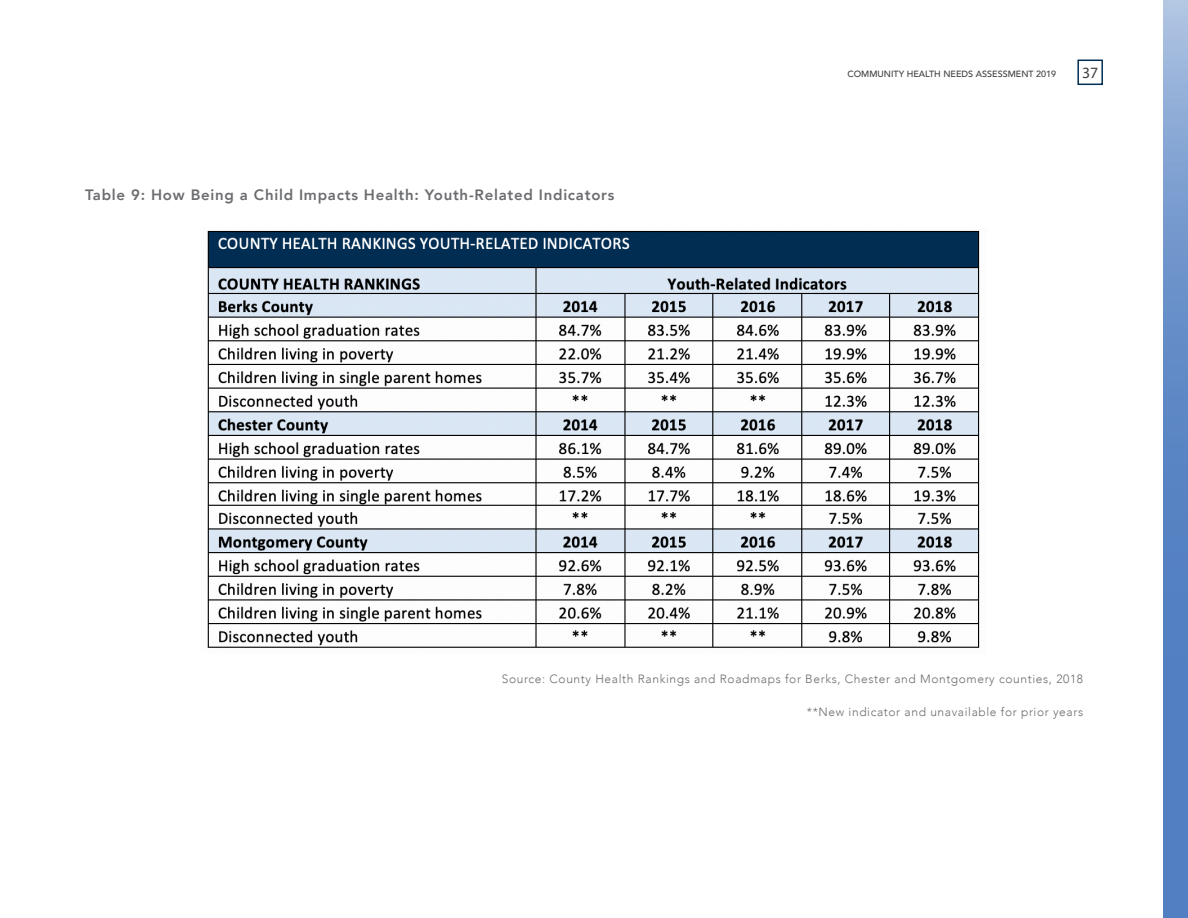
<style>
.page{position:relative;width:1188px;height:918px;background:#fff}
.page>*{position:absolute;margin:0;border:0;box-sizing:border-box;transform-origin:0 0}
.t1{font:15.75px "Myriad Pro";color:#3e3e3f}
.t2{font:800 15px "Avenir";letter-spacing:.05em;color:#6c6d70}
.name{font:300 12px "Avenir";letter-spacing:.05em;color:#6c6d70}
.t3{font:500 9px "Avenir";color:#3e3e3f}
</style>
<div class="page">
<div style="left:1077px;top:60px;width:26px;height:25px;border:2px solid #002e54"></div>
<img style="left:207px;top:230px;width:773px;height:418px">
<svg style="left:1164px;top:0;width:24px;height:918px;background:#668ec8"></svg>
<p class="t2" style="left:85px;top:183px;width:531px">Table 9: How Being a Child Impacts Health: Youth-Related Indicators</p>
<p class="t3" style="left:848px;top:66px;width:210px">COMMUNITY HEALTH NEEDS ASSESSMENT 2019</p>
<h1 class="t1" style="left:1082px;top:63px;width:18px">37</h1>
<p class="name" style="left:502px;top:672px;width:583px">Source: County Health Rankings and Roadmaps for Berks, Chester and Montgomery counties, 2018</p>
<p class="name" style="left:807px;top:705px;width:278px">**New indicator and unavailable for prior years</p>
</div>
